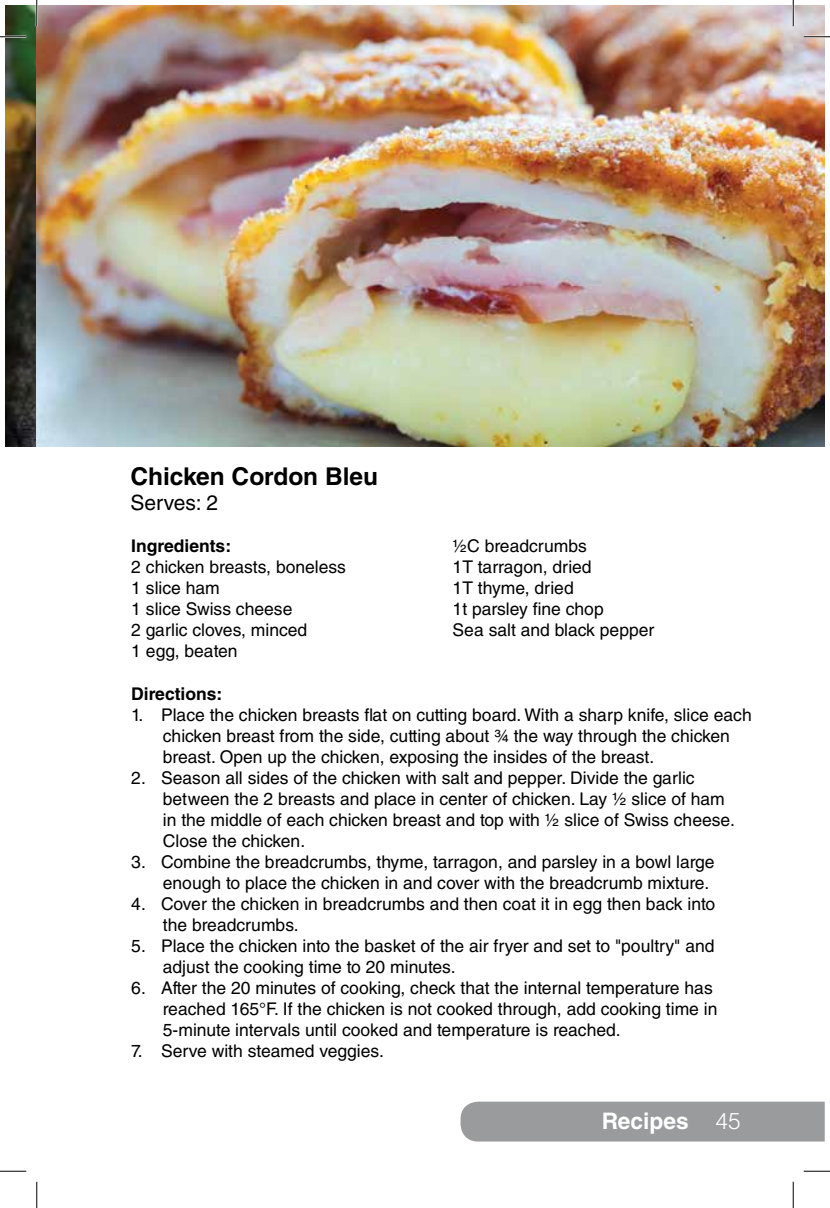
<style>
.page{position:relative;width:830px;height:1208px;background:#fff}
.page>*{position:absolute;margin:0;border:0;box-sizing:border-box;transform-origin:0 0}
.t1{font:700 24.5px "Helvetica LT Std";color:#000}
.t2{font:700 22.75px "Helvetica LT Std";color:#fff}
.t3{font:21px "Helvetica LT Std";color:#000}
.t4{font:17.5px/21px "Helvetica LT Std";color:#000}
.t5{font:700 17.5px "Helvetica LT Std";color:#000}
.s1{font-weight:300}
</style>
<div class="page">
<div style="left:460px;top:1101px;width:364px;height:40px;background:#9a9b9c"></div>
<img style="left:5px;top:5px;width:32px;height:441px">
<img style="left:37px;top:5px;width:787px;height:441px">
<hr style="left:0;top:36px;width:26px;height:2px;background:#fff">
<hr style="left:803px;top:36px;width:27px;height:2px;background:#fff">
<hr style="left:36px;top:0;width:2px;height:26px;background:#fff">
<hr style="left:792px;top:0;width:2px;height:26px;background:#fff">
<svg style="left:0;top:36px;width:26px;height:1px"></svg>
<svg style="left:803px;top:36px;width:27px;height:1px"></svg>
<svg style="left:0;top:1170px;width:26px;height:1px"></svg>
<svg style="left:803px;top:1170px;width:27px;height:1px"></svg>
<svg style="left:36px;top:0;width:1px;height:26px"></svg>
<svg style="left:36px;top:1181px;width:1px;height:27px"></svg>
<svg style="left:792px;top:0;width:1px;height:26px"></svg>
<svg style="left:792px;top:1181px;width:1px;height:27px"></svg>
<h1 class="t1" style="left:130px;top:461px;width:249px">Chicken Cordon Bleu</h1>
<p class="t3" style="left:130px;top:491px;width:89px">Serves: 2</p>
<p class="t5" style="left:131px;top:535px;width:101px">Ingredients:</p>
<p class="t4" style="left:131px;top:556px;width:216px">2 chicken breasts, boneless<br>1 slice ham<br>1 slice Swiss cheese<br>2 garlic cloves, minced<br>1 egg, beaten</p>
<p class="t4" style="left:452px;top:535px;width:203px">½C breadcrumbs<br>1T tarragon, dried<br>1T thyme, dried<br>1t parsley fine chop<br>Sea salt and black pepper</p>
<p class="t5" style="left:131px;top:683px;width:93px">Directions:</p>
<p class="t4" style="left:163px;top:704px;width:590px;text-indent:-32px">1. Place the chicken breasts flat on cutting board. With a sharp knife, slice each chicken breast from the side, cutting about ¾ the way through the chicken breast. Open up the chicken, exposing the insides of the breast.</p>
<p class="t4" style="left:163px;top:767px;width:573px;text-indent:-32px">2. Season all sides of the chicken with salt and pepper. Divide the garlic between the 2 breasts and place in center of chicken. Lay ½ slice of ham in the middle of each chicken breast and top with ½ slice of Swiss cheese.<br>Close the chicken.</p>
<p class="t4" style="left:163px;top:851px;width:553px;text-indent:-32px">3. Combine the breadcrumbs, thyme, tarragon, and parsley in a bowl large enough to place the chicken in and cover with the breadcrumb mixture.</p>
<p class="t4" style="left:163px;top:893px;width:554px;text-indent:-32px">4. Cover the chicken in breadcrumbs and then coat it in egg then back into the breadcrumbs.</p>
<p class="t4" style="left:163px;top:935px;width:553px;text-indent:-32px">5. Place the chicken into the basket of the air fryer and set to "poultry" and adjust the cooking time to 20 minutes.</p>
<p class="t4" style="left:163px;top:977px;width:556px;text-indent:-32px">6. After the 20 minutes of cooking, check that the internal temperature has reached 165°F. If the chicken is not cooked through, add cooking time in<br>5-minute intervals until cooked and temperature is reached.</p>
<p class="t4" style="left:131px;top:1040px;width:254px">7. Serve with steamed veggies.</p>
<h2 class="t2" style="left:601px;top:1107px;width:140px">Recipes <span class="s1">45</span></h2>
</div>
